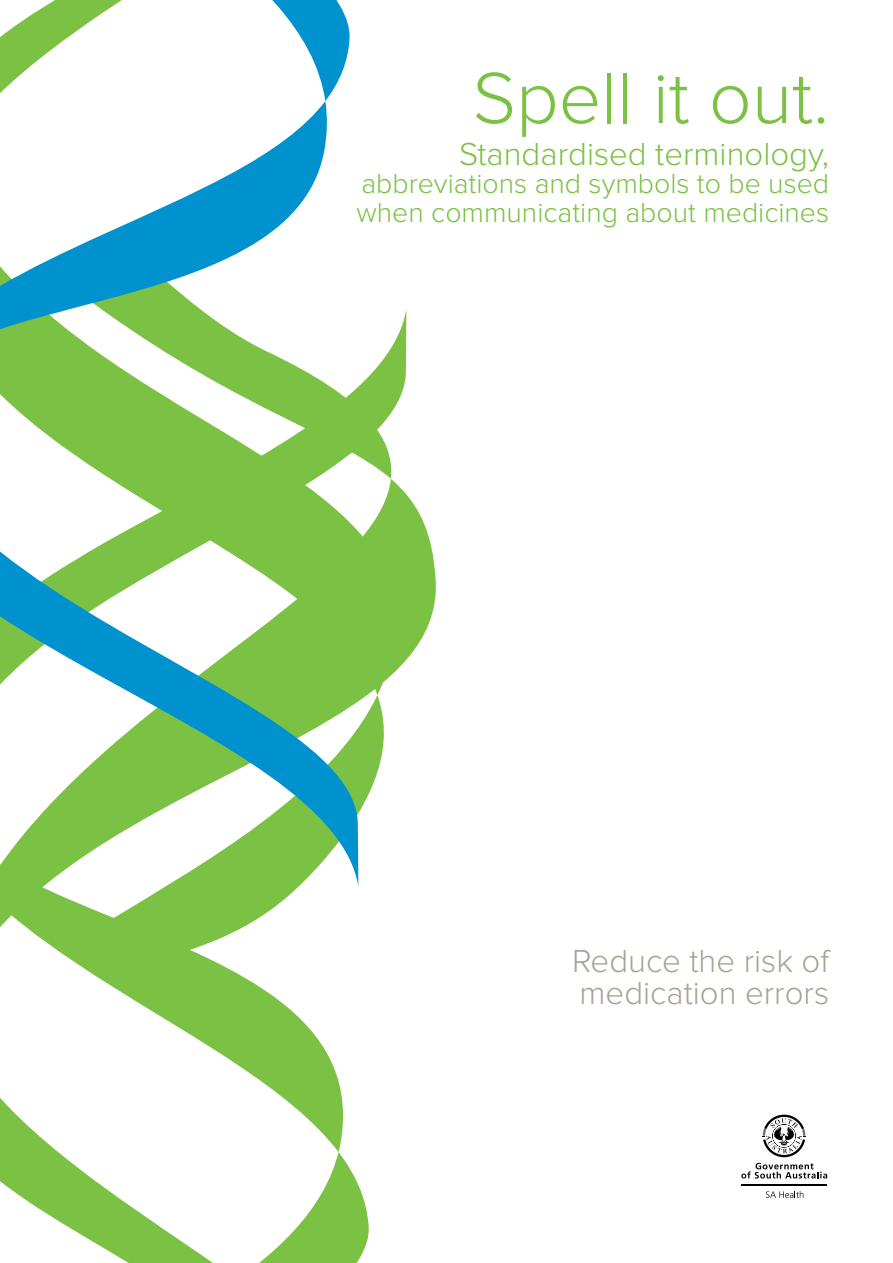
<style>
.page{position:relative;width:893px;height:1263px;background:#fff}
.page>*{position:absolute;margin:0;border:0;box-sizing:border-box;transform-origin:0 0}
.t1{font:300 75px "Proxima Nova";color:#7bc143}
.t2{font:300 33px/31.5px "Proxima Nova";color:#aca095}
.t3{font:300 33px "Proxima Nova";color:#7bc143}
.t4{font:300 28.5px/28.5px "Proxima Nova";color:#7bc143}
</style>
<div class="page">
<svg style="left:134px;top:927px;width:208px;height:171px"></svg>
<svg style="left:134px;top:479px;width:302px;height:448px;fill:#7bc143"></svg>
<svg style="left:134px;top:329px;width:261px;height:150px;fill:#7bc143"></svg>
<svg style="left:0;top:1098px;width:369px;height:165px"></svg>
<svg style="left:134px;top:101px;width:193px;height:228px"></svg>
<svg style="left:272px;top:0;width:78px;height:101px"></svg>
<svg style="left:134px;top:551px;width:224px;height:335px"></svg>
<svg style="left:0;top:0;width:134px;height:1000px"></svg>
<svg style="left:766px;top:1191px;width:37px;height:7px"></svg>
<hr style="left:741px;top:1184px;width:86px;height:2px;background:#000">
<svg style="left:741px;top:1163px;width:86px;height:15px"></svg>
<svg style="left:763px;top:1115px;width:42px;height:42px"></svg>
<h1 class="t1" style="left:473px;top:64px;width:358px">Spell it out.</h1>
<p class="t3" style="left:459px;top:138px;width:372px">Standardised terminology,</p>
<p class="t4" style="left:356px;top:171px;width:474px">abbreviations and symbols to be used when communicating about medicines</p>
<p class="t2" style="left:572px;top:947px;width:259px">Reduce the risk of medication errors</p>
</div>
